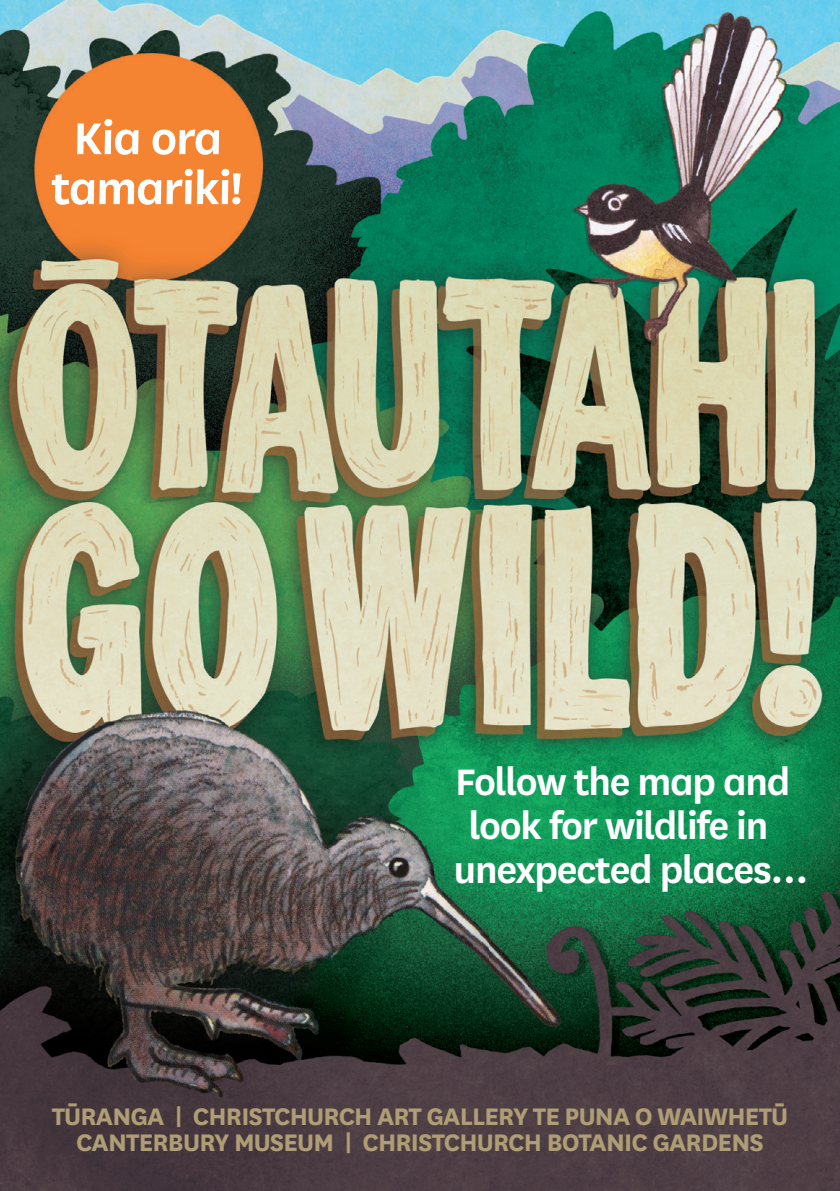
<style>
.page{position:relative;width:840px;height:1191px;background:#fff}
.page>*{position:absolute;margin:0;border:0;box-sizing:border-box;transform-origin:0 0}
.t1{font:600 52.2px/50px "National";color:#fff;text-align:center}
.t2{font:600 43px/44px "National";letter-spacing:-.03em;color:#fff;text-align:center}
.t3{font:700 28px/26px "National";letter-spacing:-.03em;color:#af9d75;text-align:center}
</style>
<div class="page">
<img style="left:0;top:0;width:839px;height:1191px">
<h1 class="t1" style="left:51px;top:110px;width:194px">Kia ora tamariki!</h1>
<h2 class="t2" style="left:453px;top:757px;width:355px">Follow the map and look for wildlife in unexpected places…</h2>
<p class="t3" style="left:52px;top:1100px;width:737px">TŪRANGA | CHRISTCHURCH ART GALLERY TE PUNA O WAIWHETŪ<br>CANTERBURY MUSEUM | CHRISTCHURCH BOTANIC GARDENS</p>
</div>
